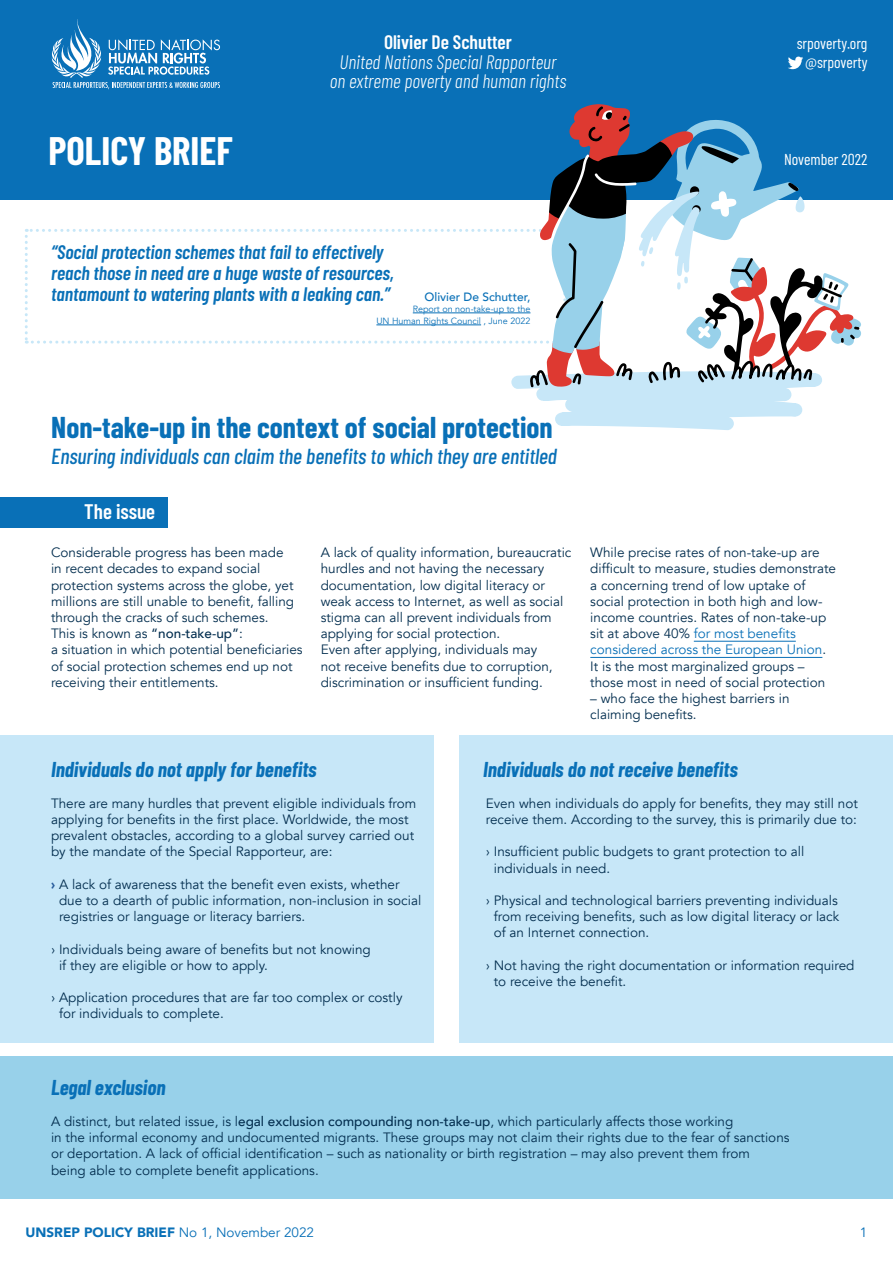
<style>
.page{position:relative;width:893px;height:1263px;background:#fff}
.page>*{position:absolute;margin:0;border:0;box-sizing:border-box;transform-origin:0 0}
.t1{font:700 38.85px "Barlow Condensed";color:#fff}
.t2{font:700 29.4px "Barlow Condensed";color:#0970b7}
.t3{font:italic 500 21.75px "Barlow Condensed";color:#0970b7}
.t4{font:italic 700 21px "Barlow Condensed";color:#0970b7}
.t5{font:600 21px "Barlow Condensed";color:#fff}
.t6{font:italic 600 19.5px/21px "Barlow Condensed";color:#0970b7}
.t7{font:italic 300 19.5px/19.5px "Barlow Condensed";color:#fff;text-align:center}
.t8{font:600 19.5px "Barlow Condensed";color:#fff}
.t9{font:15.75px/18.9px "Barlow Condensed";color:#fff;text-align:center}
.t10{font:13.5px/16.2px "Avenir";color:#032e4f}
.t11{font:900 13.5px "Avenir";color:#0970b7}
.t12{font:13.5px "Avenir";color:#0970b7}
.t13{font:500 12px "Avenir";color:#0970b7}
.t14{font:9px/12px "Avenir";color:#0970b7;text-align:right}
.s1{font-weight:500}
.s2{color:#0970b7}
.s3{font-weight:900;color:#275b9b}
.s4{font-weight:400}
</style>
<div class="page">
<div style="left:0;top:498px;width:168px;height:30px;background:#0970b7"></div>
<div style="left:0;top:0;width:893px;height:200px;background:#0970b7"></div>
<div style="left:0;top:735px;width:434px;height:307px;background:#c7e7f8"></div>
<div style="left:459px;top:735px;width:434px;height:307px;background:#c7e7f8"></div>
<svg style="left:52px;top:19px;width:168px;height:70px"></svg>
<hr style="left:694px;top:641px;width:102px;height:1px;background:#0970b7">
<hr style="left:590px;top:657px;width:232px;height:1px;background:#0970b7">
<div style="left:0;top:1056px;width:893px;height:142px;background:#98d1ea"></div>
<svg style="left:25px;top:104px;width:836px;height:326px"></svg>
<hr style="left:413px;top:313px;width:117px;height:1px;background:#0970b7">
<hr style="left:376px;top:325px;width:105px;height:1px;background:#0970b7">
<svg style="left:788px;top:56px;width:15px;height:13px"></svg>
<h1 class="t1" style="left:49px;top:124px;width:186px">POLICY BRIEF</h1>
<h3 class="t8" style="left:384px;top:28px;width:130px">Olivier De Schutter</h3>
<h3 class="t7" style="left:330px;top:51px;width:238px">United Nations Special Rapporteur on extreme poverty and human rights</h3>
<h3 class="t6" style="left:51px;top:240px;width:344px">“Social protection schemes that fail to effectively reach those in need are a huge waste of resources, tantamount to watering plants with a leaking can.”</h3>
<p class="t13" style="left:424px;top:287px;width:107px">Olivier De Schutter,</p>
<p class="t14" style="left:376px;top:303px;width:156px">Report on non-take-up to the<br>UN Human Rights Council , June 2022</p>
<h2 class="t2" style="left:51px;top:407px;width:503px">Non-take-up in the context of social protection</h2>
<h3 class="t3" style="left:51px;top:440px;width:507px">Ensuring individuals can claim the benefits to which they are entitled</h3>
<h3 class="t5" style="left:84px;top:496px;width:72px">The issue</h3>
<p class="t9" style="left:797px;top:32px;width:72px">srpoverty.org @srpoverty</p>
<p class="t9" style="left:784px;top:149px;width:85px">November 2022</p>
<p class="t10" style="left:51px;top:545px;width:253px">Considerable progress has been made<br>in recent decades to expand social protection systems across the globe, yet millions are still unable to benefit, falling through the cracks of such schemes.<br>This is known as <span class="s1">“non-take-up”</span>:<br>a situation in which potential beneficiaries of social protection schemes end up not receiving their entitlements.</p>
<p class="t10" style="left:321px;top:545px;width:252px">A lack of quality information, bureaucratic hurdles and not having the necessary documentation, low digital literacy or weak access to Internet, as well as social stigma can all prevent individuals from applying for social protection.<br>Even after applying, individuals may<br>not receive benefits due to corruption, discrimination or insufficient funding.</p>
<p class="t10" style="left:590px;top:545px;width:247px">While precise rates of non-take-up are difficult to measure, studies demonstrate a concerning trend of low uptake of social protection in both high and low&shy;income countries. Rates of non-take-up sit at above 40% <span class="s2">for most benefits considered across the European Union</span>.<br>It is the most marginalized groups – those most in need of social protection</p>
<p class="t10" style="left:590px;top:690px;width:201px">– who face the highest barriers in claiming benefits.</p>
<h3 class="t4" style="left:51px;top:754px;width:267px">Individuals do not apply for benefits</h3>
<h3 class="t4" style="left:483px;top:754px;width:256px">Individuals do not receive benefits</h3>
<p class="t10" style="left:51px;top:795px;width:367px">There are many hurdles that prevent eligible individuals from applying for benefits in the first place. Worldwide, the most prevalent obstacles, according to a global survey carried out by the mandate of the Special Rapporteur, are:</p>
<p class="t10" style="left:59px;top:876px;width:364px;text-indent:-8px"><span class="s3">›</span> A lack of awareness that the benefit even exists, whether due to a dearth of public information, non-inclusion in social registries or language or literacy barriers.</p>
<p class="t10" style="left:59px;top:941px;width:313px;text-indent:-8px">› Individuals being aware of benefits but not knowing if they are eligible or how to apply.</p>
<p class="t10" style="left:59px;top:990px;width:345px;text-indent:-8px">› Application procedures that are far too complex or costly for individuals to complete.</p>
<p class="t10" style="left:486px;top:795px;width:374px">Even when individuals do apply for benefits, they may still not receive them. According to the survey, this is primarily due to:</p>
<p class="t10" style="left:494px;top:844px;width:312px;text-indent:-8px">› Insufficient public budgets to grant protection to all individuals in need.</p>
<p class="t10" style="left:494px;top:892px;width:347px;text-align:justify;text-indent:-8px">› Physical and technological barriers preventing individuals from receiving benefits, such as low digital literacy or lack of an Internet connection.</p>
<p class="t10" style="left:494px;top:957px;width:362px;text-indent:-8px">› Not having the right documentation or information required to receive the benefit.</p>
<h3 class="t4" style="left:51px;top:1072px;width:116px">Legal exclusion</h3>
<p class="t10" style="left:51px;top:1113px;width:740px">A distinct, but related issue, is l<span class="s1">egal exclusion compounding non-take-up</span>, which particularly affects those working<br>in the informal economy and undocumented migrants. These groups may not claim their rights due to the fear of sanctions or deportation. A lack of official identification – such as nationality or birth registration – may also prevent them from<br>being able to complete benefit applications.</p>
<p class="t11" style="left:26px;top:1221px;width:290px">UNSREP POLICY BRIEF <span class="s4">No 1, November 2022</span></p>
<p class="t12" style="left:860px;top:1225px;width:9px">1</p>
</div>
